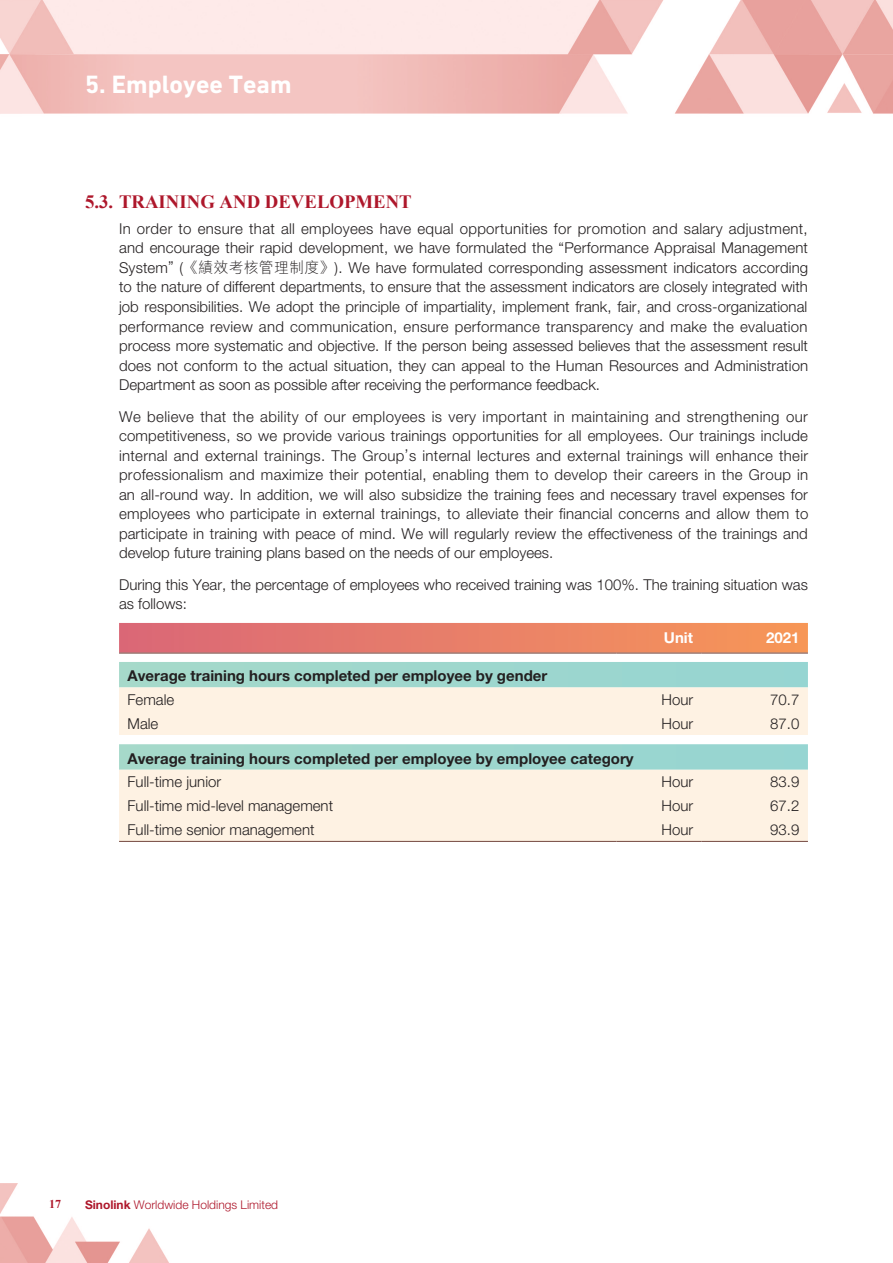
<style>
.page{position:relative;width:893px;height:1263px;background:#fff}
.page>*{position:absolute;margin:0;border:0;box-sizing:border-box;transform-origin:0 0}
.t1{font:700 25.5px "DIN Next LT Pro";color:#fff}
._3__標題{font:700 18.75px "Times New Roman";color:#ae172b}
._1__內文{font:300 15px/19.5px "Helvetica Neue LT Std";color:#231f20;text-align:justify}
._1__內文-2{font:700 15px "Helvetica Neue LT Std";color:#231f20}
._1__內文-3{font:700 15px "Helvetica Neue LT Std";color:#fff}
.t2{font:300 12px "Helvetica Neue LT Std";color:#ae172b}
.t3{font:700 12px "Times New Roman";color:#ae172b}
.s1{font-family:"M Hei HK"}
.s2{font-weight:700}
</style>
<div class="page">
<img style="left:0;top:0;width:892px;height:1263px">
<svg style="left:119px;top:623px;width:689px;height:30px;background:#e67f68"></svg>
<div style="left:119px;top:662px;width:689px;height:25px;background:#9dd7ce"></div>
<svg style="left:119px;top:687px;width:689px;height:154px;background:#eeeee1"></svg>
<hr style="left:119px;top:653px;width:498px;height:1px;background:#73473f">
<hr style="left:617px;top:653px;width:85px;height:1px;background:#73473f">
<hr style="left:702px;top:653px;width:106px;height:1px;background:#73473f">
<hr style="left:119px;top:841px;width:498px;height:1px;background:#73473f">
<hr style="left:617px;top:841px;width:85px;height:1px;background:#73473f">
<hr style="left:702px;top:841px;width:106px;height:1px;background:#73473f">
<h1 class="t1" style="left:85px;top:69px;width:208px">5. Employee Team</h1>
<p class="_3__標題" style="left:85px;top:189px;width:328px">5.3. TRAINING AND DEVELOPMENT</p>
<p class="_1__內文" style="left:119px;top:219px;width:691px">In order to ensure that all employees have equal opportunities for promotion and salary adjustment, and encourage their rapid development, we have formulated the “Performance Appraisal Management System” (<span class="s1">《績效考核管理制度》</span>). We have formulated corresponding assessment indicators according to the nature of different departments to, ensure that the assessment indicators are closely integrated with job responsibilities. We adopt the principle of impartiality, implement frank, fair, and cross-organizational performance review and communication, ensure performance transparency and make the evaluation process more systematic and objective If. the person being assessed believes that the assessment result does not conform to the actual situation, they can appeal to the Human Resources and Administration Department as soon as possible after receiving the performance feedback.</p>
<p class="_1__內文" style="left:119px;top:406px;width:691px">We believe that the ability of our employees is very important in maintaining and strengthening our competitiveness, so we provide various trainings opportunities for all employees. Our trainings include internal and external trainings. The Group s’ internal lectures and external trainings will enhance their professionalism and maximize their potential, enabling them to develop their careers in the Group in an all-round way. In addition, we will also subsidize the training fees and necessary travel expenses for employees who participate in external trainings, to alleviate their financial concerns and allow them to participate in training with peace of mind. We will regularly review the effectiveness of the trainings and develop future training plans based on the needs of our employees.</p>
<p class="_1__內文" style="left:119px;top:574px;width:690px">During this Year, the percentage of employees who received training was 100%. The training situation was as follows:</p>
<p class="_1__內文-3" style="left:766px;top:628px;width:35px">2021</p>
<p class="_1__內文-3" style="left:664px;top:628px;width:31px">Unit</p>
<p class="_1__內文-2" style="left:128px;top:667px;width:421px">Average training hours completed per employee by gender</p>
<p class="_1__內文" style="left:128px;top:690px;width:48px">Female</p>
<p class="_1__內文" style="left:661px;top:690px;width:33px">Hour</p>
<p class="_1__內文" style="left:770px;top:690px;width:31px">70.7</p>
<p class="_1__內文" style="left:128px;top:713px;width:32px">Male</p>
<p class="_1__內文-2" style="left:128px;top:749px;width:508px">Average training hours completed per employee by employee category</p>
<p class="_1__內文" style="left:661px;top:713px;width:33px">Hour</p>
<p class="_1__內文" style="left:770px;top:713px;width:31px">87.0</p>
<p class="_1__內文" style="left:128px;top:772px;width:95px">Full-time junior</p>
<p class="_1__內文" style="left:661px;top:772px;width:33px">Hour</p>
<p class="_1__內文" style="left:770px;top:772px;width:31px">83.9</p>
<p class="_1__內文" style="left:128px;top:796px;width:207px">Full-time mid-level management</p>
<p class="_1__內文" style="left:661px;top:796px;width:33px">Hour</p>
<p class="_1__內文" style="left:770px;top:796px;width:31px">67.2</p>
<p class="_1__內文" style="left:128px;top:819px;width:188px">Full-time senior management</p>
<p class="_1__內文" style="left:661px;top:819px;width:33px">Hour</p>
<p class="_1__內文" style="left:770px;top:819px;width:31px">93.9</p>
<p class="t3" style="left:49px;top:1196px;width:13px">17</p>
<p class="t2" style="left:85px;top:1198px;width:195px"><span class="s2">Sinolink</span> Worldwide Holdings Limited</p>
</div>
